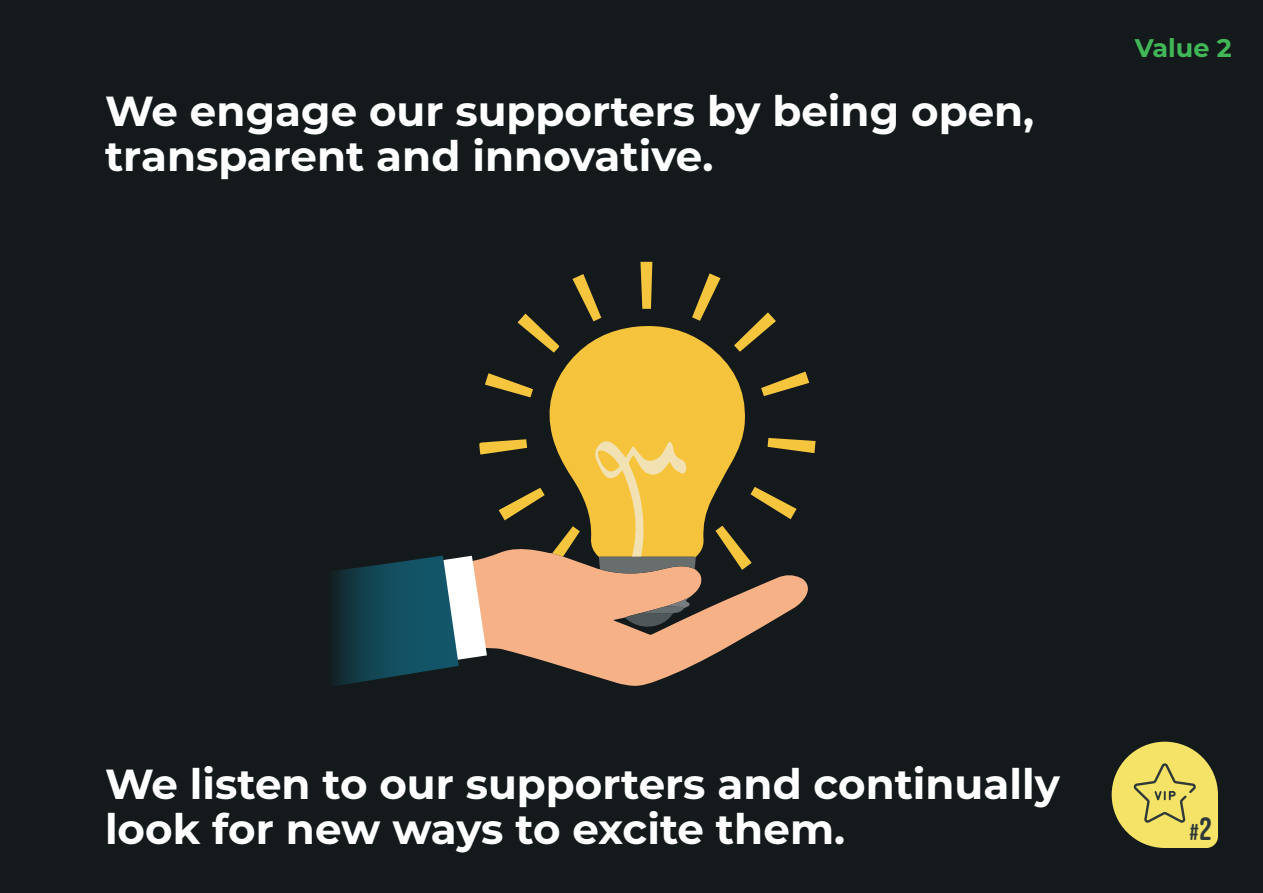
<style>
.page{position:relative;width:1263px;height:893px;background:#141a1c}
.page>*{position:absolute;margin:0;border:0;box-sizing:border-box;transform-origin:0 0}
.t1{font:700 42px/45px "Montserrat";color:#fff}
.t2{font:700 25.5px "Montserrat";color:#41b757}
.t3{font:22.95px "Bebas Neue Rounded";color:#2e3938}
.s1{font-size:32.1px}
</style>
<div class="page">
<svg style="left:1112px;top:742px;width:106px;height:106px"></svg>
<svg style="left:470px;top:549px;width:338px;height:137px;fill:#f7b186"></svg>
<svg style="left:545px;top:326px;width:200px;height:231px;fill:#f6c43c"></svg>
<svg style="left:335px;top:556px;width:152px;height:130px"></svg>
<svg style="left:594px;top:440px;width:102px;height:135px;background:#e5be55"></svg>
<svg style="left:767px;top:438px;width:48px;height:15px"></svg>
<svg style="left:734px;top:312px;width:42px;height:40px"></svg>
<svg style="left:750px;top:487px;width:46px;height:32px"></svg>
<svg style="left:485px;top:373px;width:48px;height:24px"></svg>
<svg style="left:479px;top:439px;width:48px;height:16px"></svg>
<svg style="left:499px;top:488px;width:46px;height:32px"></svg>
<svg style="left:715px;top:526px;width:37px;height:44px"></svg>
<svg style="left:640px;top:262px;width:12px;height:47px"></svg>
<svg style="left:692px;top:273px;width:28px;height:48px"></svg>
<svg style="left:761px;top:372px;width:48px;height:24px"></svg>
<svg style="left:517px;top:314px;width:42px;height:39px"></svg>
<svg style="left:572px;top:274px;width:29px;height:47px"></svg>
<svg style="left:552px;top:526px;width:28px;height:30px"></svg>
<svg style="left:625px;top:597px;width:65px;height:34px"></svg>
<p class="t1" style="left:105px;top:86px;width:931px">We engage our supporters by being open, transparent and innovative.</p>
<p class="t2" style="left:1135px;top:30px;width:98px">Value 2</p>
<p class="t1" style="left:105px;top:759px;width:956px">We listen to our supporters and continually look for new ways to excite them.</p>
<p class="t3" style="left:1189px;top:819px;width:24px">#<span class="s1">2</span></p>
</div>
